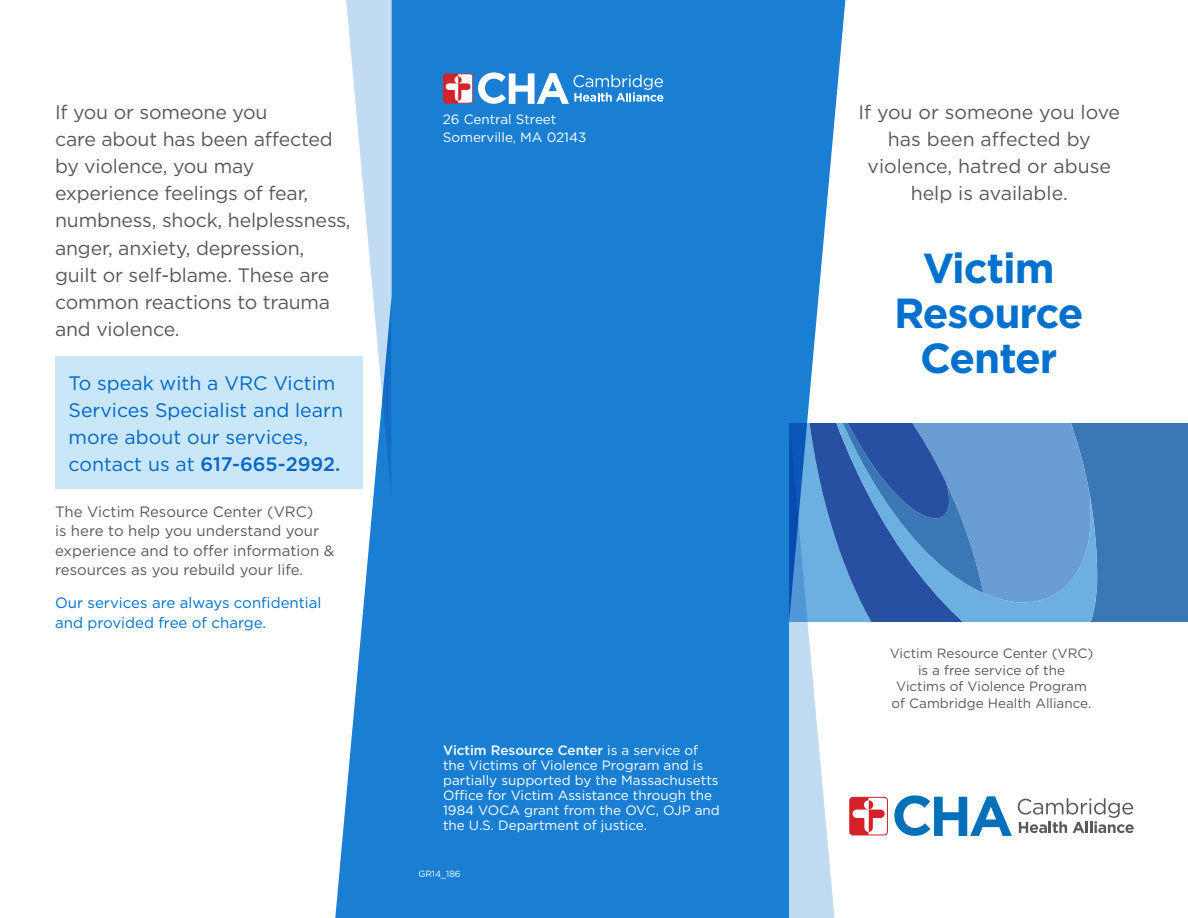
<style>
.page{position:relative;width:1188px;height:918px;background:#fff}
.page>*{position:absolute;margin:0;border:0;box-sizing:border-box;transform-origin:0 0}
.t1{font:700 42px/45px "Gotham";letter-spacing:-.025em;color:#0071ce;text-align:center}
.t2{font:19.5px/27px "Gotham";letter-spacing:-.01em;color:#58595b}
.t3{font:19.5px/27px "Gotham";color:#0071ce}
.t4{font:15px/19.5px "Gotham";color:#58595b}
.t5{font:15px/19.5px "Gotham";color:#0071ce}
.t6{font:13.5px/15px "Gotham";color:#fff}
.t7{font:13.5px/16.5px "Gotham";color:#58595b;text-align:center}
.t8{font:9px "Gotham";letter-spacing:-.01em;color:#fff}
.s1{font-weight:500}
</style>
<div class="page">
<div style="left:335px;top:0;width:511px;height:918px;background:#1a7fd2"></div>
<svg style="left:443px;top:72px;width:220px;height:32px"></svg>
<svg style="left:344px;top:0;width:47px;height:495px"></svg>
<svg style="left:789px;top:423px;width:399px;height:495px"></svg>
<div style="left:55px;top:356px;width:307px;height:133px;background:#cae7f9"></div>
<p class="t2" style="left:55px;top:99px;width:297px">If you or someone you<br>care about has been affected by violence, you may experience feelings of fear, numbness, shock, helplessness, anger, anxiety, depression, guilt or self-blame. These are common reactions to trauma and violence.</p>
<p class="t3" style="left:69px;top:369px;width:276px">To speak with a VRC Victim<br>Services Specialist and learn more about our services, contact us at <span class="s1">617-665-2992.</span></p>
<p class="t4" style="left:55px;top:502px;width:281px">The Victim Resource Center (VRC)<br>is here to help you understand your experience and to offer information &amp; resources as you rebuild your life.</p>
<p class="t5" style="left:55px;top:593px;width:268px">Our services are always confidential and provided free of charge.</p>
<p class="t6" style="left:443px;top:110px;width:145px;line-height:18px">26 Central Street<br>Somerville, MA 02143</p>
<p class="t6" style="left:443px;top:742px;width:278px"><span class="s1">Victim Resource Center</span> is a service of the Victims of Violence Program and is partially supported by the Massachusetts Office for Victim Assistance through the 1984 VOCA grant from the OVC, OJP and the U.S. Department of justice.</p>
<p class="t8" style="left:418px;top:868px;width:44px">GR14_186</p>
<p class="t2" style="left:858px;top:99px;width:263px;text-align:center">If you or someone you love has been affected by violence, hatred or abuse help is available.</p>
<h1 class="t1" style="left:894px;top:245px;width:191px">Victim<br>Resource<br>Center</h1>
<p class="t7" style="left:890px;top:645px;width:205px">Victim Resource Center (VRC) is a free service of the<br>Victims of Violence Program of Cambridge Health Alliance.</p>
</div>
